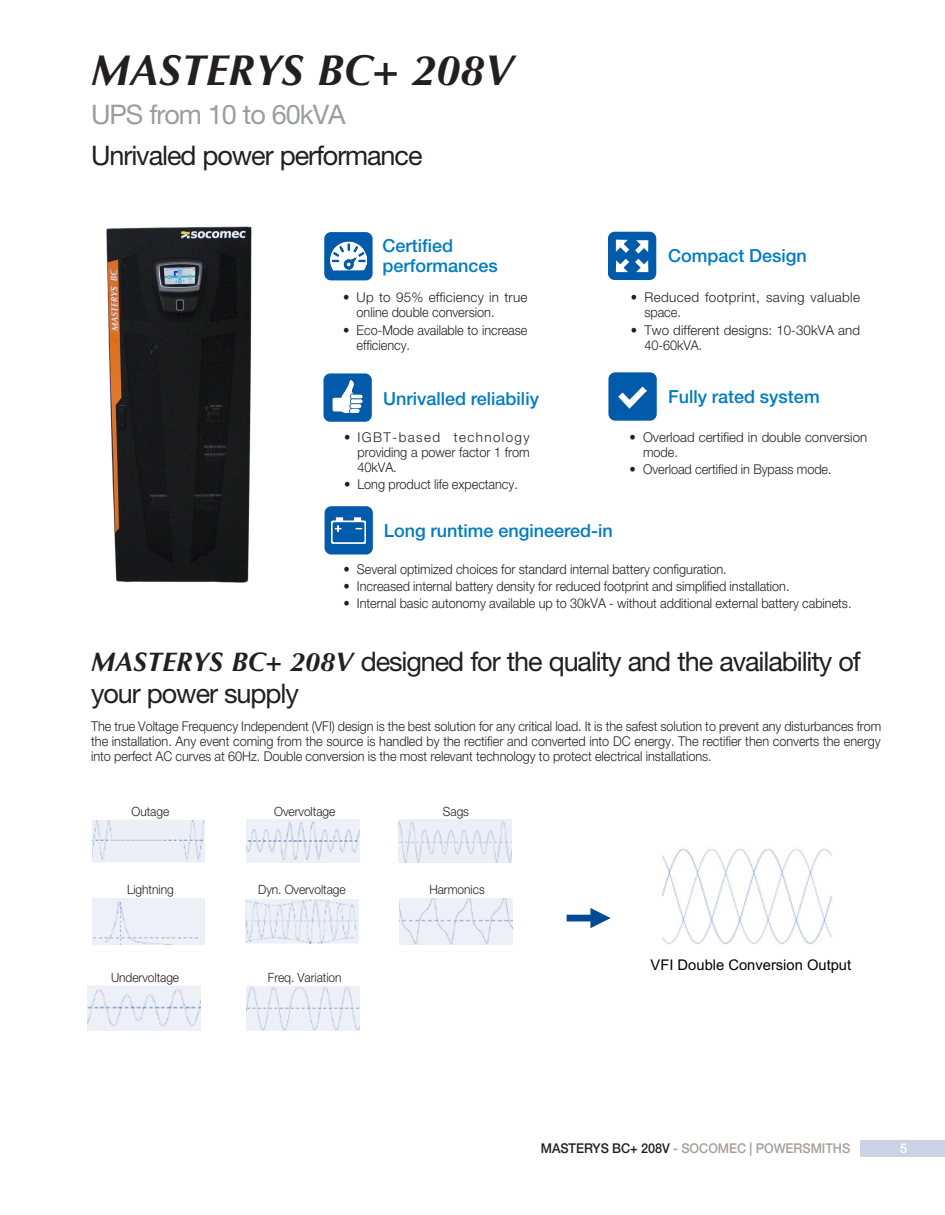
<style>
.page{position:relative;width:945px;height:1215px;background:#fff}
.page>*{position:absolute;margin:0;border:0;box-sizing:border-box;transform-origin:0 0}
.TITRE_page_1{font:italic 700 43.5px "Optima";color:#231f20}
.TITRE_page_1-2{font:27px/32.4px "Helvetica Neue LT Std";letter-spacing:-.04em;color:#231f20}
.Sous_famille{font:27px "Helvetica Neue LT Std";letter-spacing:-.04em;color:#231f20}
.Sous_famille-2{font:27px "Helvetica Neue LT Std";letter-spacing:-.04em;color:#9b9da1}
.sous_titre_1ere_page{font:500 18px/19.5px "Helvetica Neue LT Std";color:#007cc2}
.t1{font:14.7px "Arial";color:#000}
.texte_light_8_5pt{font:300 13.5px/15px "Helvetica Neue LT Std";letter-spacing:-.005em;color:#231f20;scale:.94 1}
.texte_light_8_5pt-2{font:300 13.5px/15px "Helvetica Neue LT Std";letter-spacing:-.005em;color:#231f20;text-align:justify;scale:.93 1}
.texte_light_8_5pt-3{font:300 13.5px/15px "Helvetica Neue LT Std";letter-spacing:.025em;color:#231f20;scale:.94 1}
.t2{font:500 13.5px "Helvetica Neue LT Std";letter-spacing:-.005em;color:#a79e9a;scale:.94 1}
.t3{font:500 13.5px "Helvetica Neue LT Std";color:#fff;scale:.94 1}
.texte_light_8_5pt-4{font:300 12.75px "Helvetica Neue LT Std";letter-spacing:-.005em;color:#231f20;scale:.94 1}
.s1{font-family:"Optima";font-weight:700;font-style:italic}
.s2{color:#231f20}
</style>
<div class="page">
<img style="left:106px;top:226px;width:146px;height:357px">
<img style="left:88px;top:986px;width:113px;height:44px">
<img style="left:247px;top:820px;width:113px;height:42px">
<img style="left:92px;top:898px;width:112px;height:46px">
<img style="left:400px;top:898px;width:113px;height:46px">
<img style="left:247px;top:987px;width:113px;height:43px">
<img style="left:92px;top:820px;width:112px;height:42px">
<img style="left:398px;top:820px;width:113px;height:42px">
<img style="left:246px;top:899px;width:112px;height:45px">
<img style="left:662px;top:848px;width:171px;height:97px">
<svg style="left:567px;top:908px;width:44px;height:20px"></svg>
<div style="left:861px;top:1140px;width:84px;height:17px;background:#cbd2e3"></div>
<div style="left:324px;top:232px;width:49px;height:48px;background:#015aaa;border-radius:7px"></div>
<div style="left:323px;top:373px;width:49px;height:49px;background:#015aaa;border-radius:7px"></div>
<div style="left:325px;top:506px;width:48px;height:49px;background:#015aaa;border-radius:7px"></div>
<div style="left:608px;top:232px;width:48px;height:48px;background:#015aaa;border-radius:7px"></div>
<div style="left:608px;top:372px;width:49px;height:49px;background:#015aaa;border-radius:7px"></div>
<img style="left:330px;top:241px;width:37px;height:30px">
<img style="left:332px;top:381px;width:31px;height:32px">
<img style="left:332px;top:517px;width:33px;height:27px">
<img style="left:618px;top:386px;width:29px;height:23px">
<svg style="left:616px;top:240px;width:13px;height:13px"></svg>
<svg style="left:635px;top:240px;width:13px;height:32px"></svg>
<svg style="left:616px;top:259px;width:13px;height:13px"></svg>
<p class="TITRE_page_1" style="left:91px;top:45px;width:424px">MASTERYS BC+ 208V</p>
<p class="Sous_famille-2" style="left:91px;top:98px;width:256px">UPS from 10 to 60kVA</p>
<p class="Sous_famille" style="left:91px;top:139px;width:333px">Unrivaled power performance</p>
<p class="sous_titre_1ere_page" style="left:382px;top:236px;width:117px">Certified performances</p>
<p class="sous_titre_1ere_page" style="left:668px;top:246px;width:140px">Compact Design</p>
<p class="texte_light_8_5pt" style="left:357px;top:290px;width:183px;text-indent:-14px">• Up to 95% efficiency in true online double conversion.</p>
<p class="texte_light_8_5pt" style="left:357px;top:322px;width:183px;text-indent:-14px">• Eco-Mode available to increase efficiency.</p>
<p class="texte_light_8_5pt-3" style="left:644px;top:290px;width:231px;text-indent:-14px">• Reduced footprint, saving valuable space.</p>
<p class="texte_light_8_5pt" style="left:644px;top:322px;width:231px;text-indent:-14px">• Two different designs: 10-30kVA and<br>40-60kVA.</p>
<p class="sous_titre_1ere_page" style="left:383px;top:389px;width:157px">Unrivalled reliabiliy</p>
<p class="sous_titre_1ere_page" style="left:668px;top:387px;width:153px">Fully rated system</p>
<p class="texte_light_8_5pt" style="left:358px;top:429px;width:185px;text-align:justify;text-indent:-14px">• IGBT-based technology providing a power factor 1 from 40kVA.</p>
<p class="texte_light_8_5pt" style="left:344px;top:477px;width:186px">• Long product life expectancy.</p>
<p class="sous_titre_1ere_page" style="left:384px;top:521px;width:230px">Long runtime engineered-in</p>
<p class="texte_light_8_5pt" style="left:643px;top:429px;width:240px;text-indent:-14px">• Overload certified in double conversion mode.</p>
<p class="texte_light_8_5pt" style="left:630px;top:462px;width:217px">• Overload certified in Bypass mode.</p>
<p class="texte_light_8_5pt" style="left:343px;top:562px;width:409px">• Several optimized choices for standard internal battery configuration.</p>
<p class="texte_light_8_5pt" style="left:343px;top:579px;width:476px">• Increased internal battery density for reduced footprint and simplified installation.</p>
<p class="texte_light_8_5pt" style="left:343px;top:596px;width:542px">• Internal basic autonomy available up to 30kVA - without additional external battery cabinets.</p>
<p class="TITRE_page_1-2" style="left:91px;top:645px;width:771px"><span class="s1">MASTERYS BC+ 208V</span> designed for the quality and the availability of your power supply</p>
<p class="texte_light_8_5pt-2" style="left:91px;top:719px;width:851px">The true Voltage Frequency Independent (VFI) design is the best solution for any critical load. It is the safest solution to prevent any disturbances from the installation. Any event coming from the source is handled by the rectifier and converted into DC energy. The rectifier then converts the energy into perfect AC curves at 60Hz. Double conversion is the most relevant technology to protect electrical installations.</p>
<p class="texte_light_8_5pt-4" style="left:132px;top:804px;width:42px">Outage</p>
<p class="texte_light_8_5pt-4" style="left:274px;top:804px;width:67px">Overvoltage</p>
<p class="texte_light_8_5pt-4" style="left:443px;top:804px;width:29px">Sags</p>
<p class="texte_light_8_5pt-4" style="left:127px;top:882px;width:51px">Lightning</p>
<p class="texte_light_8_5pt-4" style="left:258px;top:882px;width:95px">Dyn. Overvoltage</p>
<p class="texte_light_8_5pt-4" style="left:429px;top:882px;width:60px">Harmonics</p>
<p class="texte_light_8_5pt-4" style="left:111px;top:970px;width:74px">Undervoltage</p>
<p class="texte_light_8_5pt-4" style="left:268px;top:970px;width:80px">Freq. Variation</p>
<p class="t1" style="left:651px;top:955px;width:202px">VFI Double Conversion Output</p>
<p class="t2" style="left:541px;top:1140px;width:331px"><span class="s2">MASTERYS BC+ 208V</span> - SOCOMEC | POWERSMITHS</p>
<p class="t3" style="left:900px;top:1140px;width:9px">5</p>
</div>
